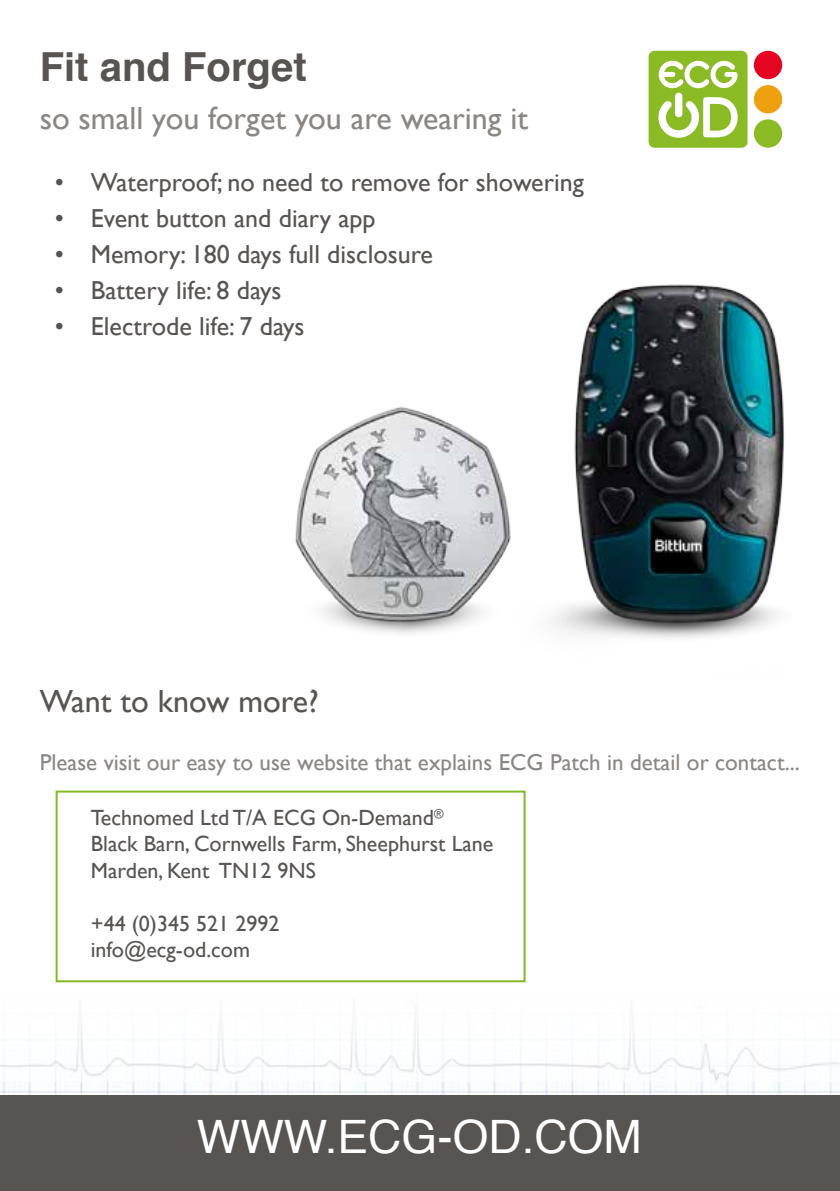
<style>
.page{position:relative;width:840px;height:1191px;background:#fff}
.page>*{position:absolute;margin:0;border:0;box-sizing:border-box;transform-origin:0 0}
.t1{font:46px "Helvetica";color:#fff}
.t2{font:700 40px "Helvetica";color:#575452}
.t3{font:32px "Gill Sans";color:#8a8684}
.t4{font:32px "Gill Sans";color:#575452}
.t5{font:26px "Gill Sans";color:#575452}
.t6{font:23px "Gill Sans";color:#8a8684}
.t7{font:22px/26.4px "Gill Sans";color:#575452}
</style>
<div class="page">
<div style="left:648px;top:51px;width:99px;height:97px;background:#8aba24;border-radius:6px"></div>
<svg style="left:658px;top:60px;width:79px;height:78px"></svg>
<div style="left:753px;top:51px;width:28px;height:28px;background:#e40521;border-radius:50%"></div>
<div style="left:753px;top:85px;width:28px;height:28px;background:#eea00e;border-radius:50%"></div>
<div style="left:753px;top:119px;width:28px;height:29px;background:#8aba24;border-radius:50%"></div>
<div style="left:0;top:1082px;width:839px;height:109px;background:#575452"></div>
<img style="left:0;top:1082px;width:839px;height:12px">
<img style="left:295px;top:284px;width:489px;height:354px">
<div style="left:56px;top:790px;width:469px;height:192px;border:2px solid #83bb26"></div>
<h2 class="t2" style="left:40px;top:35px;width:268px">Fit and Forget</h2>
<p class="t3" style="left:40px;top:99px;width:489px">so small you forget you are wearing it</p>
<p class="t5" style="left:55px;top:167px;width:530px">• Waterproof; no need to remove for showering</p>
<p class="t5" style="left:55px;top:203px;width:322px">• Event button and diary app</p>
<p class="t5" style="left:55px;top:239px;width:379px">• Memory: 180 days full disclosure</p>
<p class="t5" style="left:55px;top:275px;width:228px">• Battery life: 8 days</p>
<p class="t5" style="left:55px;top:311px;width:251px">• Electrode life: 7 days</p>
<p class="t4" style="left:40px;top:682px;width:280px">Want to know more?</p>
<p class="t6" style="left:40px;top:748px;width:761px">Please visit our easy to use website that explains ECG Patch in detail or contact...</p>
<p class="t7" style="left:91px;top:804px;width:404px">Technomed Ltd T/A ECG On-Demand<sup>®<br></sup>Black Barn, Cornwells Farm, Sheephurst Lane<br>Marden, Kent TN12 9NS</p>
<p class="t7" style="left:91px;top:909px;width:190px">+44 (0)345 521 2992 info@ecg-od.com</p>
<h1 class="t1" style="left:197px;top:1101px;width:446px">WWW.ECG-OD.COM</h1>
</div>
